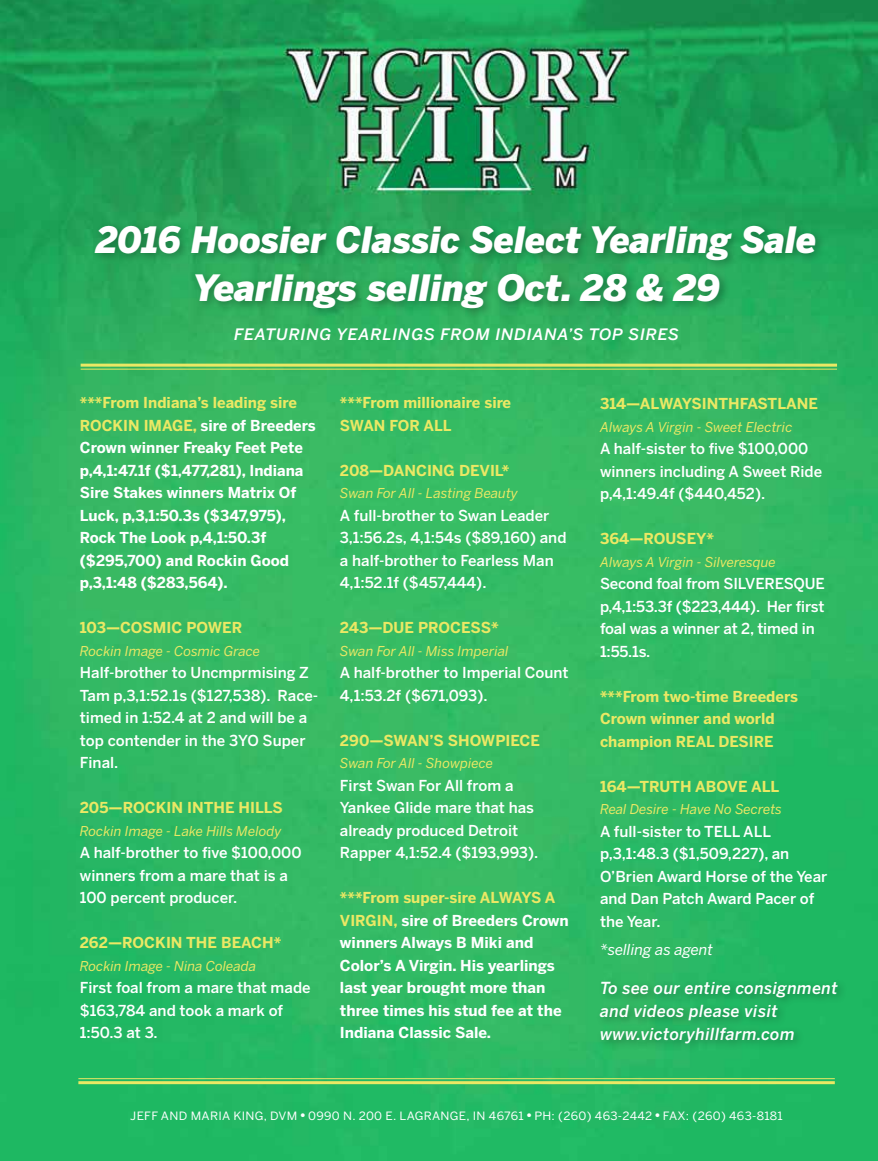
<style>
.page{position:relative;width:878px;height:1161px;background:#fff}
.page>*{position:absolute;margin:0;border:0;box-sizing:border-box;transform-origin:0 0}
.t1{font:italic 900 36px/48px "Benton Sans";color:#fff;text-align:center}
.t2{font:italic 500 16.5px/22.5px "Benton Sans";letter-spacing:.025em;color:#fff}
.t3{font:italic 500 15.6px "Benton Sans";letter-spacing:.04em;color:#fff;scale:1.05 1}
.t4{font:500 15px/22.5px "Benton Sans";color:#fff}
.t5{font:700 15px/22.5px "Benton Sans";color:#fff}
.t6{font:700 15px/22.5px "Benton Sans";color:#ebe864}
.t7{font:italic 15px "Benton Sans";color:#fff}
.t8{font:italic 13.5px "Benton Sans";color:#ebe864}
.t9{font:11.4px "Benton Sans";letter-spacing:.025em;color:#fff;scale:1.05 1}
.s1{color:#ebe864}
</style>
<div class="page">
<img style="left:0;top:0;width:878px;height:1161px">
<div style="left:90px;top:221px;width:736px;height:98px;background:#000;opacity:.3"></div>
<div style="left:595px;top:977px;width:252px;height:77px;background:#000;opacity:.3"></div>
<hr style="left:78px;top:1078px;width:756px;height:1px;background:#ebe864">
<hr style="left:78px;top:1081px;width:756px;height:3px;background:#ebe864">
<hr style="left:81px;top:369px;width:756px;height:1px;background:#ebe864">
<hr style="left:81px;top:364px;width:756px;height:3px;background:#ebe864">
<h1 class="t1" style="left:96px;top:216px;width:721px">2016 Hoosier Classic Select Yearling Sale<br>Yearlings selling Oct. 28 &amp; 29</h1>
<p class="t3" style="left:234px;top:325px;width:425px">FEATURING YEARLINGS FROM INDIANA’S TOP SIRES</p>
<p class="t5" style="left:80px;top:392px;width:237px"><span class="s1">***From Indiana’s leading sire<br>ROCKIN IMAGE,</span> sire of Breeders<br>Crown winner Freaky Feet Pete p,4,1:47.1f ($1,477,281), Indiana<br>Sire Stakes winners Matrix Of<br>Luck, p,3,1:50.3s ($347,975),<br>Rock The Look p,4,1:50.3f ($295,700) and Rockin Good p,3,1:48 ($283,564).</p>
<p class="t6" style="left:80px;top:617px;width:164px">103—COSMIC POWER</p>
<p class="t8" style="left:80px;top:643px;width:182px">Rockin Image - Cosmic Grace</p>
<p class="t4" style="left:80px;top:662px;width:240px">Half-brother to Uncmprmising Z<br>Tam p,3,1:52.1s ($127,538). Race&shy;timed in 1:52.4 at 2 and will be a top contender in the 3YO Super<br>Final.</p>
<p class="t6" style="left:80px;top:797px;width:204px">205—ROCKIN INTHE HILLS</p>
<p class="t8" style="left:80px;top:823px;width:203px">Rockin Image - Lake Hills Melody</p>
<p class="t4" style="left:80px;top:842px;width:223px">A half-brother to five $100,000 winners from a mare that is a<br>100 percent producer.</p>
<p class="t6" style="left:80px;top:932px;width:203px">262—ROCKIN THE BEACH*</p>
<p class="t8" style="left:80px;top:958px;width:178px">Rockin Image - Nina Coleada</p>
<p class="t4" style="left:80px;top:977px;width:232px">First foal from a mare that made $163,784 and took a mark of<br>1:50.3 at 3.</p>
<p class="t6" style="left:340px;top:392px;width:173px">***From millionaire sire<br>SWAN FOR ALL</p>
<p class="t6" style="left:340px;top:459px;width:171px">208—DANCING DEVIL*</p>
<p class="t8" style="left:340px;top:486px;width:179px">Swan For All - Lasting Beauty</p>
<p class="t4" style="left:340px;top:504px;width:228px">A full-brother to Swan Leader<br>3,1:56.2s, 4,1:54s ($89,160) and a half-brother to Fearless Man<br>4,1:52.1f ($457,444).</p>
<p class="t6" style="left:340px;top:617px;width:160px">243—DUE PROCESS*</p>
<p class="t8" style="left:340px;top:643px;width:170px">Swan For All - Miss Imperial</p>
<p class="t4" style="left:340px;top:662px;width:230px">A half-brother to Imperial Count<br>4,1:53.2f ($671,093).</p>
<p class="t6" style="left:340px;top:729px;width:201px">290—SWAN’S SHOWPIECE</p>
<p class="t8" style="left:340px;top:756px;width:154px">Swan For All - Showpiece</p>
<p class="t4" style="left:340px;top:774px;width:200px">First Swan For All from a<br>Yankee Glide mare that has already produced Detroit<br>Rapper 4,1:52.4 ($193,993).</p>
<p class="t5" style="left:340px;top:887px;width:230px"><span class="s1">***From super-sire ALWAYS A<br>VIRGIN,</span> sire of Breeders Crown winners Always B Miki and<br>Color’s A Virgin. His yearlings last year brought more than three times his stud fee at the<br>Indiana Classic Sale.</p>
<p class="t6" style="left:600px;top:393px;width:219px">314—ALWAYSINTHFASTLANE</p>
<p class="t8" style="left:600px;top:419px;width:194px">Always A Virgin - Sweet Electric</p>
<p class="t4" style="left:600px;top:437px;width:224px">A half-sister to five $100,000 winners including A Sweet Ride p,4,1:49.4f ($440,452).</p>
<p class="t6" style="left:600px;top:528px;width:115px">364—ROUSEY*</p>
<p class="t8" style="left:600px;top:554px;width:177px">Always A Virgin - Silveresque</p>
<p class="t4" style="left:600px;top:572px;width:226px">Second foal from SILVERESQUE p,4,1:53.3f ($223,444). Her first foal was a winner at 2, timed in<br>1:55.1s.</p>
<p class="t6" style="left:600px;top:685px;width:199px">***From two-time Breeders<br>Crown winner and world champion REAL DESIRE</p>
<p class="t6" style="left:600px;top:775px;width:181px">164—TRUTH ABOVE ALL</p>
<p class="t8" style="left:600px;top:801px;width:183px">Real Desire - Have No Secrets</p>
<p class="t4" style="left:600px;top:820px;width:229px">A full-sister to TELL ALL p,3,1:48.3 ($1,509,227), an<br>O’Brien Award Horse of the Year and Dan Patch Award Pacer of the Year.</p>
<p class="t7" style="left:600px;top:941px;width:114px">*selling as agent</p>
<p class="t2" style="left:600px;top:977px;width:239px">To see our entire consignment and videos please visit www.victoryhillfarm.com</p>
<p class="t9" style="left:130px;top:1109px;width:623px">JEFF AND MARIA KING, DVM ● 0990 N. 200 E. LAGRANGE, IN 46761 ● PH: (260) 463-2442 ● FAX: (260) 463-8181</p>
</div>
